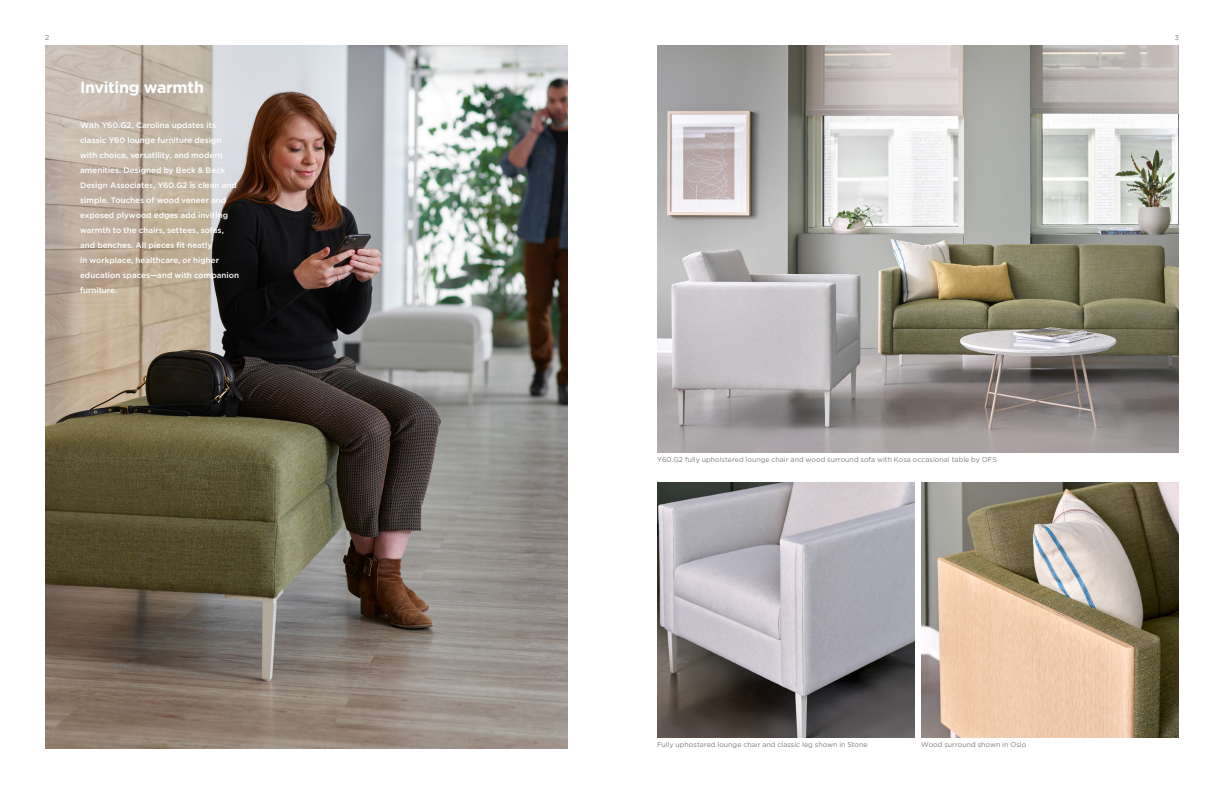
<style>
.page{position:relative;width:1224px;height:792px;background:#fff}
.page>*{position:absolute;margin:0;border:0;box-sizing:border-box;transform-origin:0 0}
.t1{font:700 16px "Gotham";letter-spacing:-.02em;color:#fff}
.t2{font:500 8px/15px "Gotham";color:#fff}
.t3{font:7px "Gotham";letter-spacing:.005em;color:#807b78}
</style>
<div class="page">
<img style="left:45px;top:45px;width:522px;height:703px">
<img style="left:657px;top:45px;width:522px;height:407px">
<img style="left:657px;top:482px;width:257px;height:255px">
<img style="left:921px;top:482px;width:258px;height:256px">
<p class="t3" style="left:45px;top:33px;width:6px">2</p>
<p class="t3" style="left:1175px;top:33px;width:6px">3</p>
<h1 class="t1" style="left:80px;top:77px;width:125px">Inviting warmth</h1>
<p class="t2" style="left:80px;top:117px;width:161px">With Y60.G2, Carolina updates its classic Y60 lounge furniture design with choice, versatility, and modern amenities. Designed by Beck &amp; Beck Design Associates, Y60.G2 is clean and simple. Touches of wood veneer and exposed plywood edges add inviting warmth to the chairs, settees, sofas, and benches. All pieces fit neatly<br>in workplace, healthcare, or higher education spaces—and with companion furniture.</p>
<p class="t3" style="left:657px;top:455px;width:341px">Y60.G2 fully upholstered lounge chair and wood surround sofa with Kosa occasional table by OFS</p>
<p class="t3" style="left:657px;top:740px;width:212px">Fully uphostered lounge chair and classic leg shown in Stone</p>
<p class="t3" style="left:921px;top:740px;width:107px">Wood surround shown in Oslo</p>
</div>
